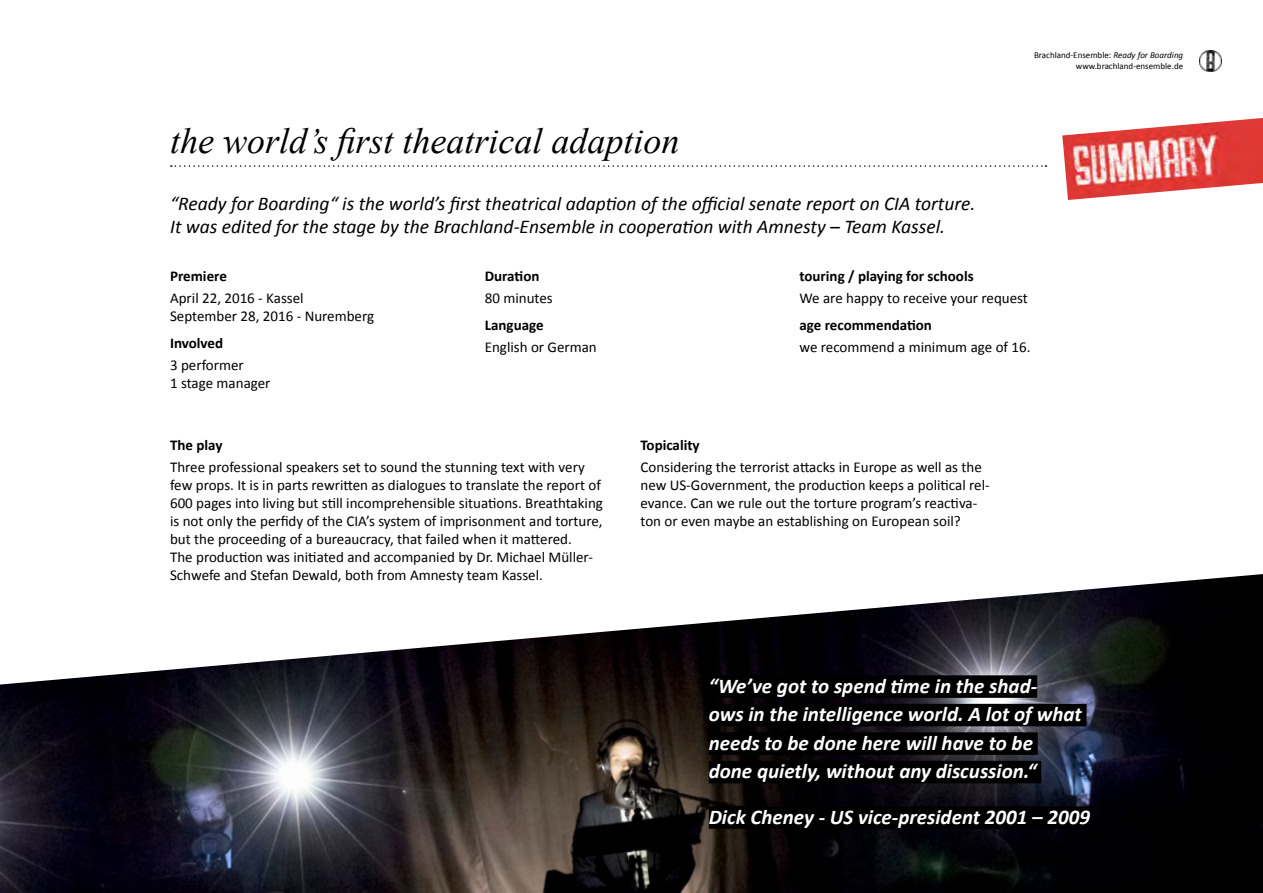
<style>
.page{position:relative;width:1263px;height:893px;background:#fff}
.page>*{position:absolute;margin:0;border:0;box-sizing:border-box;transform-origin:0 0}
.t1{font:italic 36px "Times New Roman";color:#000}
.t2{font:italic 700 21px/28.5px "Calibri";color:#fff}
.t3{font:italic 19.5px/23.4px "Calibri";color:#000}
.t4{font:15px/18px "Calibri";color:#000}
.t5{font:700 15px "Calibri";color:#000}
.t6{font:9px/10.8px "Calibri";color:#000;text-align:right}
.s1{font-style:italic}
</style>
<div class="page">
<img style="left:1200px;top:51px;width:21px;height:21px">
<img style="left:0;top:574px;width:1263px;height:319px">
<svg style="left:171px;top:165px;width:875px;height:2px"></svg>
<img style="left:1062px;top:118px;width:201px;height:82px">
<div style="left:709px;top:675px;width:328px;height:23px;background:#000"></div>
<div style="left:709px;top:704px;width:377px;height:22px;background:#000"></div>
<div style="left:709px;top:732px;width:329px;height:23px;background:#000"></div>
<div style="left:709px;top:761px;width:332px;height:22px;background:#000"></div>
<div style="left:709px;top:806px;width:381px;height:23px;background:#000"></div>
<p class="t6" style="left:1034px;top:49px;width:151px">Brachland-Ensemble: <span class="s1">Ready for Boarding </span>www.brachland-ensemble.de</p>
<h1 class="t1" style="left:170px;top:116px;width:511px">the world’s first theatrical adaption</h1>
<h3 class="t3" style="left:170px;top:191px;width:807px">“Ready for Boarding“ is the world’s first theatrical adaption of the official senate report on CIA torture.<br>It was edited for the stage by the Brachland-Ensemble in cooperation with Amnesty – Team Kassel.</h3>
<p class="t5" style="left:170px;top:267px;width:58px">Premiere</p>
<p class="t4" style="left:170px;top:289px;width:206px">April 22, 2016 - Kassel<br>September 28, 2016 - Nuremberg</p>
<p class="t5" style="left:170px;top:334px;width:55px">Involved</p>
<p class="t4" style="left:170px;top:355px;width:102px">3 performer<br>1 stage manager</p>
<p class="t5" style="left:799px;top:267px;width:176px">touring / playing for schools</p>
<p class="t4" style="left:799px;top:289px;width:230px">We are happy to receive your request</p>
<p class="t5" style="left:799px;top:316px;width:134px">age recommendation</p>
<p class="t4" style="left:799px;top:337px;width:233px">we recommend a minimum age of 16.</p>
<p class="t5" style="left:485px;top:267px;width:56px">Duration</p>
<p class="t4" style="left:485px;top:289px;width:69px">80 minutes</p>
<p class="t5" style="left:485px;top:316px;width:60px">Language</p>
<p class="t4" style="left:485px;top:337px;width:114px">English or German</p>
<p class="t5" style="left:170px;top:435px;width:54px">The play</p>
<p class="t4" style="left:170px;top:457px;width:434px">Three professional speakers set to sound the stunning text with very few props. It is in parts rewritten as dialogues to translate the report of 600 pages into living but still incomprehensible situations. Breathtaking is not only the perfidy of the CIA’s system of imprisonment and torture, but the proceeding of a bureaucracy, that failed when it mattered.<br>The production was initiated and accompanied by Dr. Michael Müller-Schwefe and Stefan Dewald, both from Amnesty team Kassel.</p>
<p class="t5" style="left:640px;top:435px;width:61px">Topicality</p>
<p class="t4" style="left:640px;top:457px;width:351px">Considering the terrorist attacks in Europe as well as the new US-Government, the production keeps a political rel&shy;evance. Can we rule out the torture program’s reactiva&shy;ton or even maybe an establishing on European soil?</p>
<h2 class="t2" style="left:709px;top:670px;width:374px">“We’ve got to spend time in the shad-<br>ows in the intelligence world. A lot of what needs to be done here will have to be<br>done quietly, without any discussion.“</h2>
<h2 class="t2" style="left:709px;top:801px;width:383px">Dick Cheney - US vice-president 2001 – 2009</h2>
</div>
